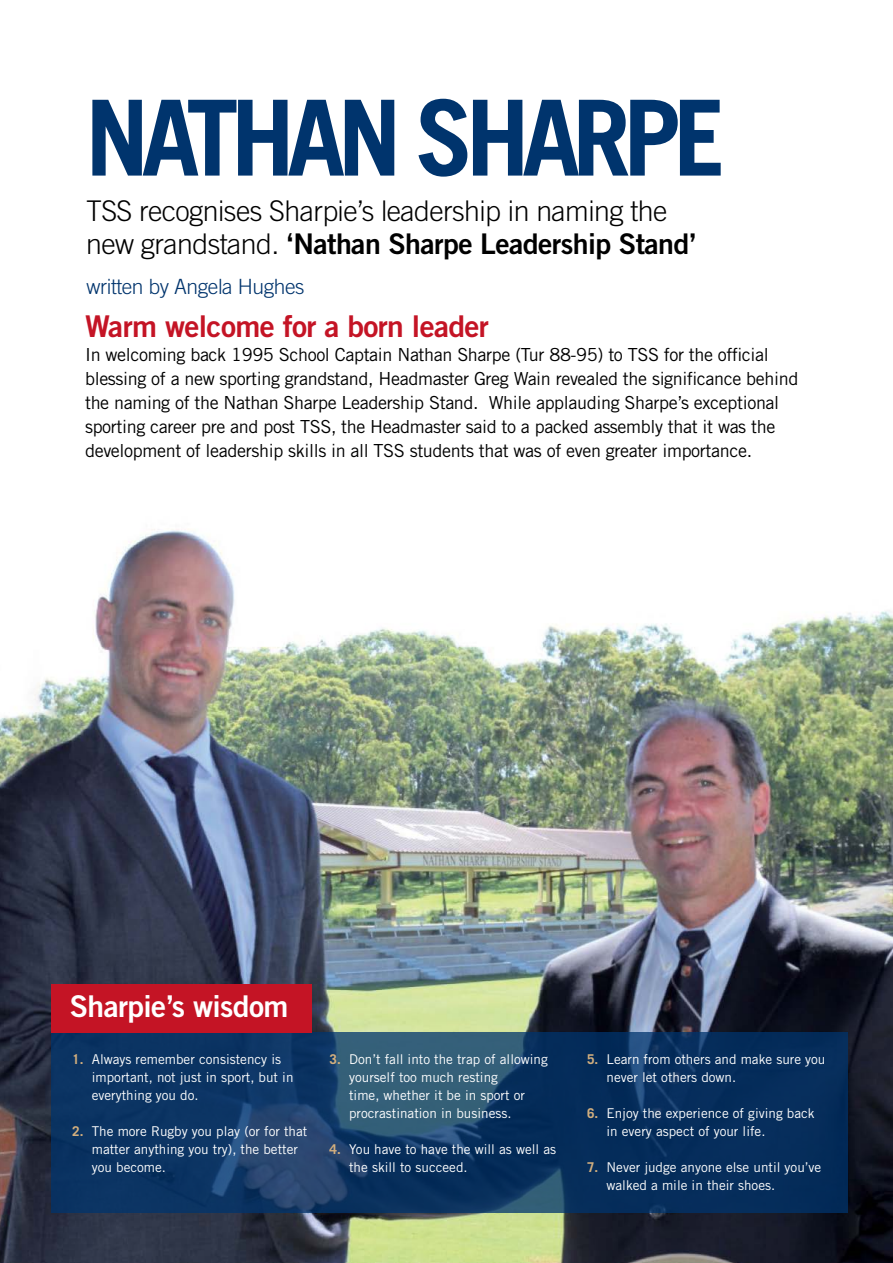
<style>
.page{position:relative;width:893px;height:1263px;background:#fff}
.page>*{position:absolute;margin:0;border:0;box-sizing:border-box;transform-origin:0 0}
.t1{font:700 105px "Trade Gothic";letter-spacing:-.075em;color:#00346d}
.t2{font:30px "Trade Gothic Bold Two";letter-spacing:-.02em;color:#c41425}
.t3{font:30px "Trade Gothic Bold Two";letter-spacing:-.02em;color:#fff}
.t4{font:300 28.5px/33px "Trade Gothic";letter-spacing:-.02em;color:#000}
.t5{font:300 21px "Trade Gothic";letter-spacing:-.02em;color:#00346d}
.t6{font:18px/24px "Trade Gothic";letter-spacing:-.02em;color:#000}
.t7{font:13.5px/18px "Trade Gothic";color:#fff}
.s1{font-family:"Trade Gothic Bold Two";font-weight:400}
.s2{font-weight:700;color:#d3af7e}
</style>
<div class="page">
<img style="left:0;top:529px;width:893px;height:734px">
<svg style="left:51px;top:1033px;width:797px;height:180px;background:#103763"></svg>
<div style="left:51px;top:984px;width:261px;height:49px;background:#c41425"></div>
<p class="t1" style="left:85px;top:74px;width:642px">NATHAN SHARPE</p>
<p class="t4" style="left:86px;top:194px;width:612px">TSS recognises Sharpie’s leadership in naming the new grandstand. <span class="s1">‘Nathan Sharpe Leadership Stand’</span></p>
<p class="t5" style="left:87px;top:274px;width:219px">written by Angela Hughes</p>
<p class="t2" style="left:85px;top:307px;width:405px">Warm welcome for a born leader</p>
<p class="t6" style="left:85px;top:342px;width:715px">In welcoming back 1995 School Captain Nathan Sharpe (Tur 88-95) to TSS for the official blessing of a new sporting grandstand, Headmaster Greg Wain revealed the significance behind the naming of the Nathan Sharpe Leadership Stand. While applauding Sharpe’s exceptional sporting career pre and post TSS, the Headmaster said to a packed assembly that it was the development of leadership skills in all TSS students that was of even greater importance.</p>
<p class="t3" style="left:70px;top:988px;width:220px">Sharpie’s wisdom</p>
<p class="t7" style="left:92px;top:1050px;width:203px;text-indent:-20px"><span class="s2">1.</span> Always remember consistency is important, not just in sport, but in everything you do.</p>
<p class="t7" style="left:92px;top:1122px;width:217px;text-indent:-20px"><span class="s2">2.</span> The more Rugby you play (or for that matter anything you try), the better you become.</p>
<p class="t7" style="left:349px;top:1050px;width:200px;text-indent:-20px"><span class="s2">3.</span> Don’t fall into the trap of allowing yourself too much resting<br>time, whether it be in sport or procrastination in business.</p>
<p class="t7" style="left:349px;top:1140px;width:208px;text-indent:-20px"><span class="s2">4.</span> You have to have the will as well as the skill to succeed.</p>
<p class="t7" style="left:606px;top:1050px;width:220px;text-indent:-20px"><span class="s2">5.</span> Learn from others and make sure you never let others down.</p>
<p class="t7" style="left:606px;top:1104px;width:210px;text-indent:-20px"><span class="s2">6.</span> Enjoy the experience of giving back in every aspect of your life.</p>
<p class="t7" style="left:606px;top:1158px;width:216px;text-indent:-20px"><span class="s2">7.</span> Never judge anyone else until you’ve walked a mile in their shoes.</p>
</div>
